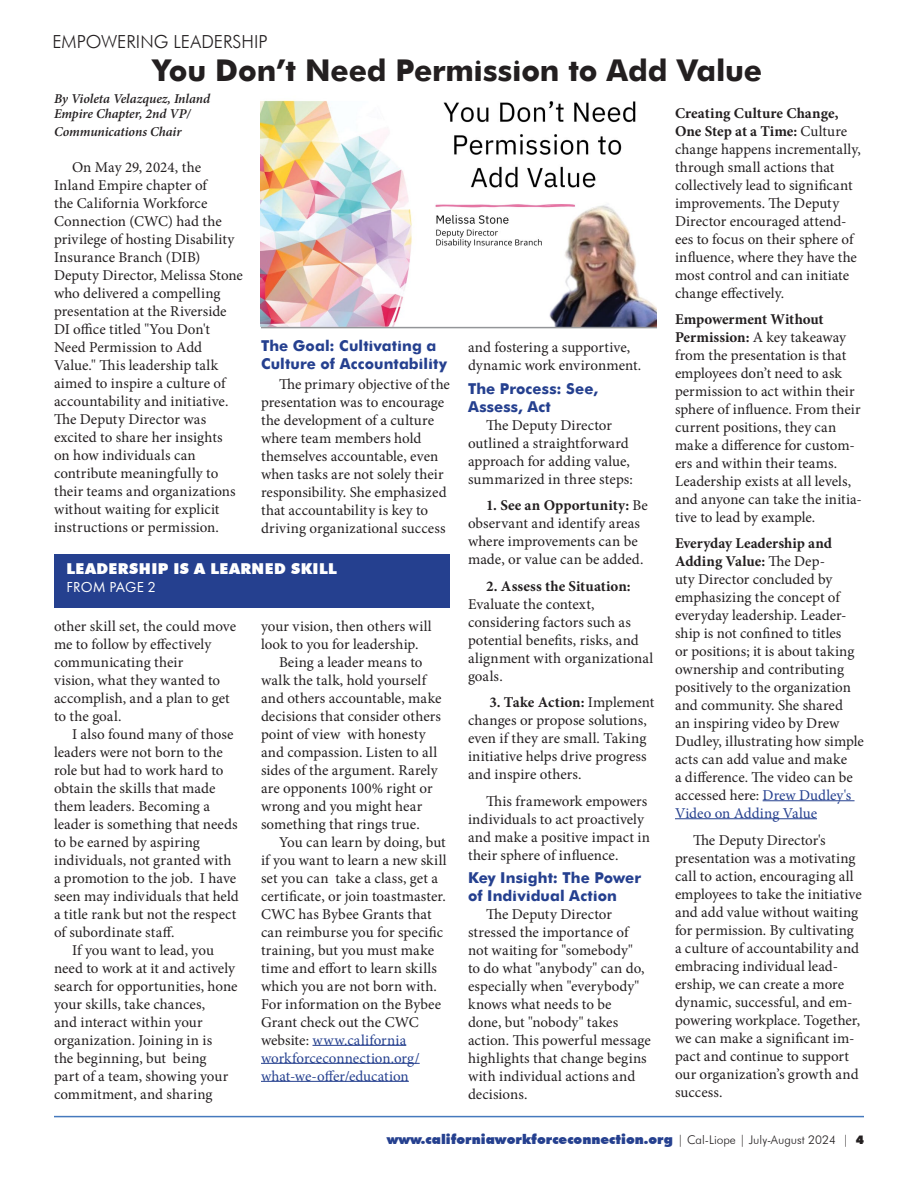
<style>
.page{position:relative;width:918px;height:1188px;background:#fff}
.page>*{position:absolute;margin:0;border:0;box-sizing:border-box;transform-origin:0 0}
.t1{font:700 30px "Futura";letter-spacing:-.005em;color:#231f20}
.t2{font:300 18px "Futura BT";color:#231f20}
.t3{font:15px/18px "Minion Pro";letter-spacing:.005em;color:#231f20}
.t4{font:700 15px/18px "Futura";letter-spacing:.005em;color:#25408f}
.t5{font:15px "Minion Pro";color:#25408f}
.t6{font:900 15px "Futura BT";letter-spacing:.03em;color:#fff}
.t7{font:700 15px "Minion Pro";letter-spacing:.01em;color:#231f20}
.t8{font:15px "Futura PT";letter-spacing:.005em;color:#fff}
.t9{font:900 13.5px "Futura BT";color:#25408f}
.t10{font:italic 600 13.5px/14.4px "Minion Pro";letter-spacing:-.005em;color:#231f20}
.s1{color:#231f20}
.s2{font-weight:700}
.s3{color:#25408f}
.s4{font-weight:300;font-size:12px;color:#231f20}
.s5{font-size:12px;color:#231f20}
</style>
<div class="page">
<hr style="left:54px;top:1116px;width:810px;height:1px;background:#4579bd">
<div style="left:54px;top:554px;width:396px;height:54px;background:#25408f"></div>
<hr style="left:312px;top:1045px;width:94px;height:1px;background:#25408f">
<hr style="left:261px;top:1063px;width:159px;height:1px;background:#25408f">
<hr style="left:261px;top:1081px;width:148px;height:1px;background:#25408f">
<img style="left:261px;top:100px;width:396px;height:227px">
<hr style="left:763px;top:801px;width:92px;height:1px;background:#25408f">
<hr style="left:675px;top:819px;width:142px;height:1px;background:#25408f">
<hr style="left:261px;top:327px;width:396px;height:1px;background:#939598">
<p class="t2" style="left:52px;top:31px;width:217px">EMPOWERING LEADERSHIP</p>
<h1 class="t1" style="left:153px;top:48px;width:611px">You Don’t Need Permission to Add Value</h1>
<p class="t10" style="left:54px;top:92px;width:158px">By Violeta Velazquez, Inland<br>Empire Chapter, 2nd VP/</p>
<p class="t10" style="left:54px;top:124px;width:129px">Communications Chair</p>
<p class="t3" style="left:54px;top:158px;width:191px;text-indent:18px">On May 29, 2024, the<br>Inland Empire chapter of<br>the California Workforce<br>Connection (CWC) had the privilege of hosting Disability<br>Insurance Branch (DIB)<br>Deputy Director, Melissa Stone who delivered a compelling presentation at the Riverside<br>DI office titled "You Don't<br>Need Permission to Add<br>Value." This leadership talk aimed to inspire a culture of accountability and initiative.<br>The Deputy Director was excited to share her insights<br>on how individuals can contribute meaningfully to their teams and organizations without waiting for explicit instructions or permission.</p>
<p class="t4" style="left:261px;top:336px;width:187px">The Goal: Cultivating a<br>Culture of Accountability</p>
<p class="t3" style="left:261px;top:375px;width:191px;text-indent:18px">The primary objective of the presentation was to encourage the development of a culture where team members hold themselves accountable, even when tasks are not solely their responsibility. She emphasized that accountability is key to driving organizational success</p>
<p class="t6" style="left:66px;top:560px;width:272px">LEADERSHIP IS A LEARNED SKILL</p>
<p class="t8" style="left:67px;top:578px;width:91px">FROM PAGE 2</p>
<p class="t3" style="left:54px;top:617px;width:184px">other skill set, the could move me to follow by effectively communicating their<br>vision, what they wanted to accomplish, and a plan to get to the goal.</p>
<p class="t3" style="left:72px;top:725px;width:163px">I also found many of those</p>
<p class="t3" style="left:54px;top:743px;width:170px">leaders were not born to the</p>
<p class="t3" style="left:54px;top:761px;width:171px">role but had to work hard to</p>
<p class="t3" style="left:54px;top:779px;width:163px">obtain the skills that made</p>
<p class="t3" style="left:54px;top:797px;width:157px">them leaders. Becoming a</p>
<p class="t3" style="left:54px;top:815px;width:185px">leader is something that needs</p>
<p class="t3" style="left:54px;top:833px;width:148px">to be earned by aspiring</p>
<p class="t3" style="left:54px;top:851px;width:179px">individuals, not granted with</p>
<p class="t3" style="left:54px;top:869px;width:184px">a promotion to the job. I have</p>
<p class="t3" style="left:54px;top:887px;width:186px">seen may individuals that held</p>
<p class="t3" style="left:54px;top:905px;width:184px">a title rank but not the respect</p>
<p class="t3" style="left:54px;top:923px;width:122px">of subordinate staff.</p>
<p class="t3" style="left:72px;top:941px;width:143px">If you want to lead, you</p>
<p class="t3" style="left:54px;top:959px;width:183px">need to work at it and actively</p>
<p class="t3" style="left:54px;top:977px;width:185px">search for opportunities, hone</p>
<p class="t3" style="left:54px;top:995px;width:153px">your skills, take chances,</p>
<p class="t3" style="left:54px;top:1013px;width:150px">and interact within your</p>
<p class="t3" style="left:54px;top:1031px;width:160px">organization. Joining in is</p>
<p class="t3" style="left:54px;top:1049px;width:154px">the beginning, but being</p>
<p class="t3" style="left:54px;top:1067px;width:176px">part of a team, showing your</p>
<p class="t3" style="left:54px;top:1085px;width:160px">commitment, and sharing</p>
<p class="t3" style="left:261px;top:617px;width:172px">your vision, then others will</p>
<p class="t3" style="left:261px;top:635px;width:159px">look to you for leadership.</p>
<p class="t3" style="left:279px;top:653px;width:145px">Being a leader means to</p>
<p class="t3" style="left:261px;top:671px;width:167px">walk the talk, hold yourself</p>
<p class="t3" style="left:261px;top:689px;width:182px">and others accountable, make</p>
<p class="t3" style="left:261px;top:707px;width:181px">decisions that consider others</p>
<p class="t3" style="left:261px;top:725px;width:166px">point of view with honesty</p>
<p class="t3" style="left:261px;top:743px;width:178px">and compassion. Listen to all</p>
<p class="t3" style="left:261px;top:761px;width:178px">sides of the argument. Rarely</p>
<p class="t3" style="left:261px;top:779px;width:173px">are opponents 100% right or</p>
<p class="t3" style="left:261px;top:797px;width:163px">wrong and you might hear</p>
<p class="t3" style="left:261px;top:815px;width:160px">something that rings true.</p>
<p class="t3" style="left:279px;top:833px;width:168px">You can learn by doing, but</p>
<p class="t3" style="left:261px;top:851px;width:187px">if you want to learn a new skill</p>
<p class="t3" style="left:261px;top:869px;width:178px">set you can take a class, get a</p>
<p class="t3" style="left:261px;top:887px;width:186px">certificate, or join toastmaster.</p>
<p class="t3" style="left:261px;top:905px;width:172px">CWC has Bybee Grants that</p>
<p class="t3" style="left:261px;top:923px;width:184px">can reimburse you for specific</p>
<p class="t3" style="left:261px;top:941px;width:175px">training, but you must make</p>
<p class="t3" style="left:261px;top:959px;width:178px">time and effort to learn skills</p>
<p class="t3" style="left:261px;top:977px;width:177px">which you are not born with.</p>
<p class="t3" style="left:261px;top:995px;width:182px">For information on the Bybee</p>
<p class="t3" style="left:261px;top:1013px;width:159px">Grant check out the CWC</p>
<p class="t5" style="left:261px;top:1030px;width:147px"><span class="s1">website:</span> www.california</p>
<p class="t5" style="left:261px;top:1048px;width:160px">workforceconnection.org/</p>
<p class="t5" style="left:261px;top:1066px;width:149px">what-we-offer/education</p>
<p class="t3" style="left:468px;top:338px;width:175px">and fostering a supportive, dynamic work environment.</p>
<p class="t4" style="left:468px;top:379px;width:132px">The Process: See,<br>Assess, Act</p>
<p class="t3" style="left:468px;top:416px;width:166px;text-align:center">The Deputy Director outlined a straightforward approach for adding value, summarized in three steps:</p>
<p class="t3" style="left:468px;top:497px;width:181px;text-indent:18px"><span class="s2">1. See an Opportunity:</span> Be observant and identify areas where improvements can be made, or value can be added.</p>
<p class="t7" style="left:486px;top:575px;width:146px">2. Assess the Situation:</p>
<p class="t3" style="left:468px;top:595px;width:187px">Evaluate the context, considering factors such as potential benefits, risks, and alignment with organizational goals.</p>
<p class="t3" style="left:468px;top:693px;width:188px;text-indent:21px"><span class="s2">3. Take Action:</span> Implement changes or propose solutions, even if they are small. Taking initiative helps drive progress and inspire others.</p>
<p class="t3" style="left:468px;top:792px;width:183px;text-indent:18px">This framework empowers individuals to act proactively and make a positive impact in their sphere of influence.</p>
<p class="t4" style="left:468px;top:868px;width:175px">Key Insight: The Power of Individual Action</p>
<p class="t3" style="left:468px;top:905px;width:184px;text-indent:18px">The Deputy Director stressed the importance of not waiting for "somebody"<br>to do what "anybody" can do, especially when "everybody" knows what needs to be<br>done, but "nobody" takes action. This powerful message highlights that change begins with individual actions and decisions.</p>
<p class="t3" style="left:675px;top:104px;width:187px"><span class="s2">Creating Culture Change,<br>One Step at a Time:</span> Culture change happens incrementally, through small actions that collectively lead to significant improvements. The Deputy<br>Director encouraged attend&shy;ees to focus on their sphere of influence, where they have the most control and can initiate change effectively.</p>
<p class="t3" style="left:675px;top:310px;width:188px"><span class="s2">Empowerment Without<br>Permission:</span> A key takeaway from the presentation is that employees don’t need to ask permission to act within their sphere of influence. From their current positions, they can make a difference for custom&shy;ers and within their teams.<br>Leadership exists at all levels, and anyone can take the initia&shy;tive to lead by example.</p>
<p class="t3" style="left:675px;top:535px;width:190px"><span class="s2">Everyday Leadership and<br>Adding Value:</span> The Dep-<br>uty Director concluded by emphasizing the concept of everyday leadership. Leader&shy;ship is not confined to titles<br>or positions; it is about taking ownership and contributing positively to the organization and community. She shared<br>an inspiring video by Drew<br>Dudley, illustrating how simple acts can add value and make<br>a difference. The video can be accessed here: <span class="s3">Drew Dudley's<br>Video on Adding Value</span></p>
<p class="t3" style="left:675px;top:831px;width:188px;text-indent:18px">The Deputy Director's presentation was a motivating call to action, encouraging all employees to take the initiative and add value without waiting for permission. By cultivating a culture of accountability and embracing individual lead&shy;ership, we can create a more dynamic, successful, and em&shy;powering workplace. Together, we can make a significant im&shy;pact and continue to support our organization’s growth and success.</p>
<p class="t9" style="left:387px;top:1131px;width:479px">www.californiaworkforceconnection.org <span class="s4">| Cal-Liope | July-August 2024 |</span> <span class="s5">4</span></p>
</div>
